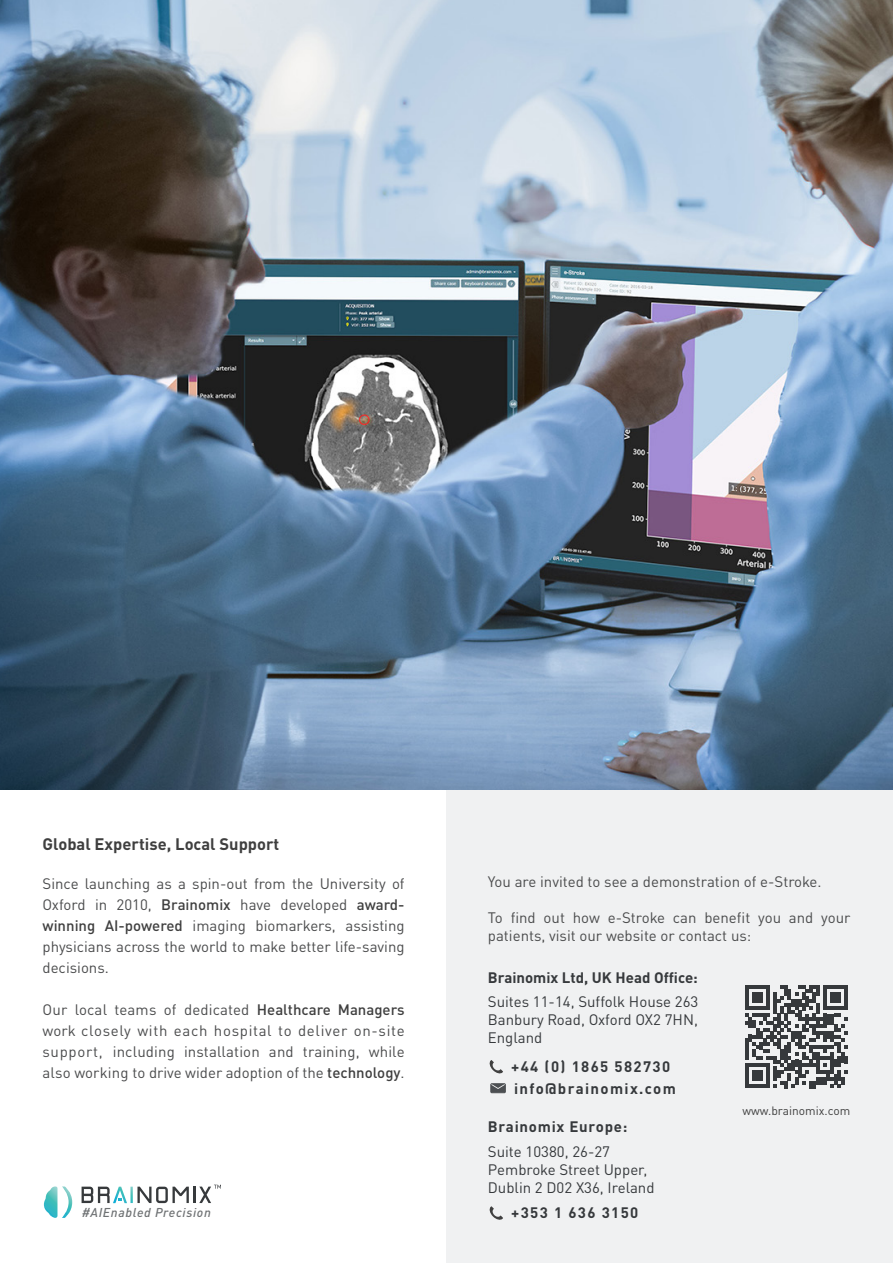
<style>
.page{position:relative;width:893px;height:1263px;background:#fff}
.page>*{position:absolute;margin:0;border:0;box-sizing:border-box;transform-origin:0 0}
.t1{font:700 16.5px "DINOT";color:#3f3f3f}
.t2{font:15px/21px "DINOT";color:#4b4c4d;text-align:justify}
.t3{font:15px/18px "DINOT";color:#36393c;text-align:justify}
.t4{font:700 15px "DINOT";letter-spacing:.09em;color:#36393c}
.t5{font:700 15px "DINOT";color:#36393c}
.t6{font:700 15px "DINOT";letter-spacing:.05em;color:#36393c}
.t7{font:italic 500 12.75px "DINOT";letter-spacing:.05em;color:#6f7274}
.t8{font:12px "DINOT";color:#3f3f3f}
.s1{font-weight:500;color:#3f3f3f}
</style>
<div class="page">
<div style="left:446px;top:789px;width:446px;height:474px;background:#f0f1f2"></div>
<svg style="left:489px;top:1060px;width:14px;height:14px"></svg>
<svg style="left:489px;top:1206px;width:14px;height:14px"></svg>
<svg style="left:492px;top:1085px;width:12px;height:6px"></svg>
<div style="left:490px;top:1083px;width:16px;height:10px;border:1px solid #23272a"></div>
<svg style="left:745px;top:985px;width:103px;height:103px"></svg>
<hr style="left:193px;top:1186px;width:3px;height:17px;background:#373a3c">
<svg style="left:82px;top:1186px;width:107px;height:17px"></svg>
<svg style="left:44px;top:1186px;width:28px;height:32px"></svg>
<svg style="left:199px;top:1185px;width:22px;height:18px"></svg>
<img style="left:0;top:0;width:893px;height:789px">
<p class="t1" style="left:43px;top:833px;width:238px">Global Expertise, Local Support</p>
<p class="t2" style="left:43px;top:872px;width:364px">Since launching as a spin-out from the University of Oxford in 2010, <span class="s1">Brainomix</span> have developed <span class="s1">award&shy;winning AI-powered</span> imaging biomarkers, assisting physicians across the world to make better life-saving decisions.</p>
<p class="t2" style="left:43px;top:998px;width:364px">Our local teams of dedicated <span class="s1">Healthcare Managers </span>work closely with each hospital to deliver on-site support, including installation and training, while also working to drive wider adoption of the <span class="s1">technology</span>.</p>
<p class="t7" style="left:82px;top:1204px;width:131px">#AIEnabled Precision</p>
<p class="t2" style="left:488px;top:871px;width:335px">You are invited to see a demonstration of e-Stroke.</p>
<p class="t2" style="left:488px;top:908px;width:364px;line-height:18px">To find out how e-Stroke can benefit you and your patients, visit our website or contact us:</p>
<p class="t5" style="left:488px;top:967px;width:211px">Brainomix Ltd, UK Head Office:</p>
<p class="t3" style="left:488px;top:992px;width:212px">Suites 11-14, Suffolk House 263<br>Banbury Road, Oxford OX2 7HN, England</p>
<p class="t4" style="left:511px;top:1057px;width:160px">+44 (0) 1865 582730</p>
<p class="t4" style="left:514px;top:1079px;width:163px">info@brainomix.com</p>
<p class="t6" style="left:488px;top:1117px;width:141px">Brainomix Europe:</p>
<p class="t3" style="left:488px;top:1142px;width:124px">Suite 10380, 26-27</p>
<p class="t3" style="left:488px;top:1160px;width:161px">Pembroke Street Upper,</p>
<p class="t3" style="left:488px;top:1178px;width:168px">Dublin 2 D02 X36, Ireland</p>
<p class="t4" style="left:511px;top:1203px;width:129px">+353 1 636 3150</p>
<p class="t8" style="left:743px;top:1103px;width:109px">www.brainomix.com</p>
</div>
